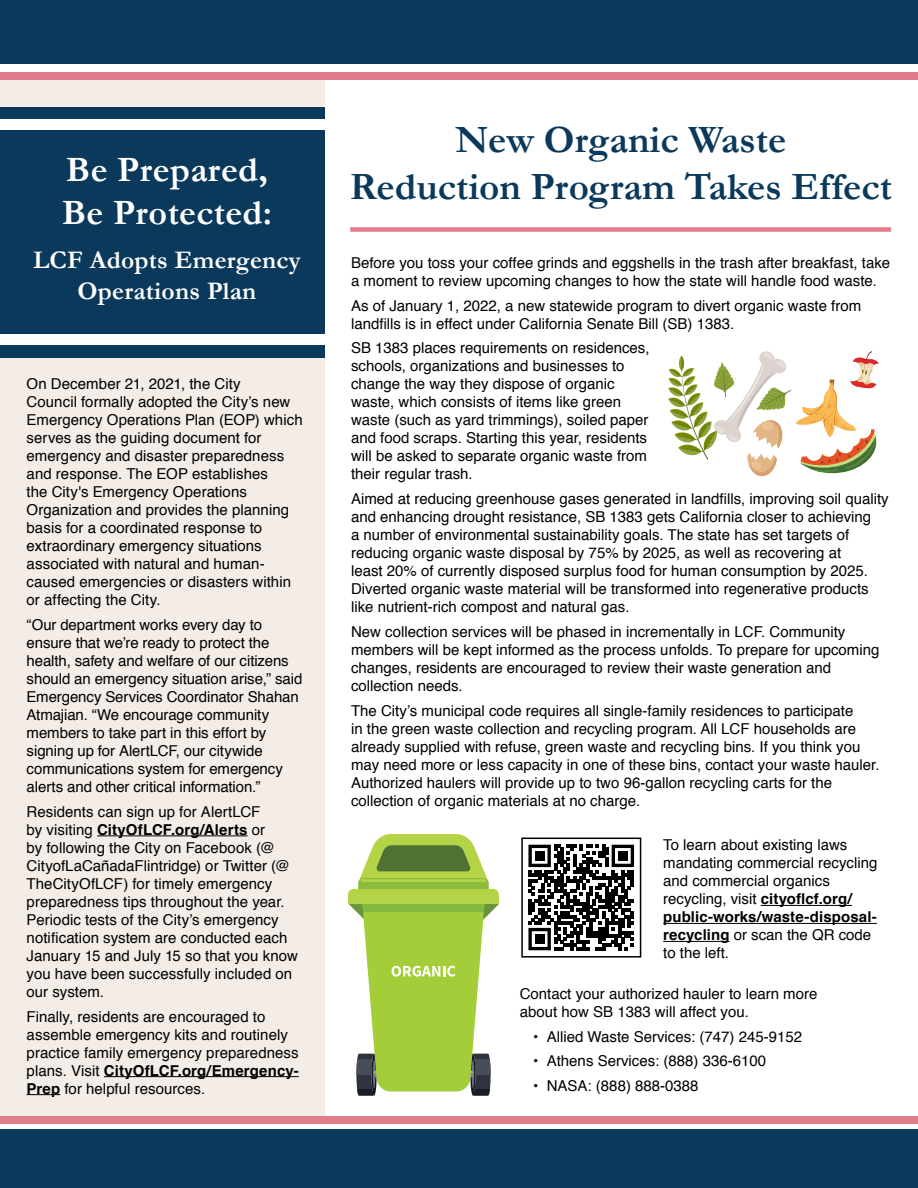
<style>
.page{position:relative;width:918px;height:1188px;background:#fff}
.page>*{position:absolute;margin:0;border:0;box-sizing:border-box;transform-origin:0 0}
.LCF_HEADER_New{font:700 39px/46.8px "Garamond";color:#0a395b;text-align:center}
.LCF_HEADER_New-2{font:700 36px/43.2px "Garamond";letter-spacing:.01em;color:#fff}
.LCF_HEADER_New-3{font:700 25.5px/30.6px "Garamond";letter-spacing:.01em;color:#fff;text-align:center}
.LCF_Body{font:15px/18px "Helvetica";color:#000}
.s1{font-weight:700}
</style>
<div class="page">
<div style="left:0;top:0;width:918px;height:64px;background:#0a395b"></div>
<div style="left:0;top:1129px;width:918px;height:59px;background:#0a395b"></div>
<div style="left:0;top:76px;width:325px;height:1041px;background:#f3ece7"></div>
<div style="left:0;top:1116px;width:918px;height:7px;background:#e17c8b"></div>
<div style="left:0;top:72px;width:918px;height:8px;background:#e17c8b"></div>
<svg style="left:348px;top:834px;width:151px;height:262px"></svg>
<svg style="left:668px;top:351px;width:210px;height:125px"></svg>
<div style="left:0;top:107px;width:324px;height:250px;background:#0a395b"></div>
<hr style="left:761px;top:905px;width:91px;height:1px;background:#000">
<hr style="left:663px;top:923px;width:214px;height:1px;background:#000">
<hr style="left:663px;top:941px;width:66px;height:1px;background:#000">
<div style="left:0;top:335px;width:325px;height:10px;background:#fff"></div>
<div style="left:0;top:119px;width:325px;height:11px;background:#fff"></div>
<hr style="left:97px;top:836px;width:151px;height:1px;background:#000">
<hr style="left:104px;top:1076px;width:195px;height:1px;background:#000">
<hr style="left:27px;top:1094px;width:33px;height:1px;background:#000">
<div style="left:350px;top:227px;width:541px;height:5px;background:#e17c8b"></div>
<svg style="left:528px;top:845px;width:106px;height:105px"></svg>
<div style="left:535px;top:851px;width:9px;height:10px;background:#000"></div>
<div style="left:618px;top:851px;width:10px;height:10px;background:#000"></div>
<div style="left:535px;top:934px;width:9px;height:10px;background:#000"></div>
<div style="left:521px;top:838px;width:120px;height:120px;border:2px solid #000"></div>
<p class="LCF_HEADER_New-2" style="left:62px;top:148px;width:212px">Be Prepared,<br>Be Protected:</p>
<p class="LCF_HEADER_New-3" style="left:33px;top:245px;width:269px">LCF Adopts Emergency<br>Operations Plan</p>
<p class="LCF_Body" style="left:27px;top:375px;width:278px">On December 21, 2021, the City<br>Council formally adopted the City’s new Emergency Operations Plan (EOP) which serves as the guiding document for emergency and disaster preparedness and response. The EOP establishes<br>the City's Emergency Operations Organization and provides the planning basis for a coordinated response to extraordinary emergency situations associated with natural and human&shy;caused emergencies or disasters within or affecting the City.</p>
<p class="LCF_Body" style="left:27px;top:616px;width:277px">“Our department works every day to ensure that we’re ready to protect the health, safety and welfare of our citizens should an emergency situation arise,” said Emergency Services Coordinator Shahan Atmajian. “We encourage community members to take part in this effort by signing up for AlertLCF, our citywide communications system for emergency alerts and other critical information.”</p>
<p class="LCF_Body" style="left:27px;top:803px;width:273px">Residents can sign up for AlertLCF<br>by visiting <span class="s1">CityOfLCF.org/Alerts</span> or<br>by following the City on Facebook (@ CityofLaCañadaFlintridge) or Twitter (@ TheCityOfLCF) for timely emergency preparedness tips throughout the year.<br>Periodic tests of the City’s emergency notification system are conducted each January 15 and July 15 so that you know you have been successfully included on our system.</p>
<p class="LCF_Body" style="left:27px;top:1008px;width:274px">Finally, residents are encouraged to assemble emergency kits and routinely practice family emergency preparedness plans. Visit <span class="s1">CityOfLCF.org/Emergency-Prep</span> for helpful resources.</p>
<p class="LCF_HEADER_New" style="left:350px;top:116px;width:544px">New Organic Waste<br>Reduction Program Takes Effect</p>
<p class="LCF_Body" style="left:351px;top:254px;width:541px">Before you toss your coffee grinds and eggshells in the trash after breakfast, take a moment to review upcoming changes to how the state will handle food waste.</p>
<p class="LCF_Body" style="left:351px;top:297px;width:512px">As of January 1, 2022, a new statewide program to divert organic waste from landfills is in effect under California Senate Bill (SB) 1383.</p>
<p class="LCF_Body" style="left:351px;top:339px;width:300px">SB 1383 places requirements on residences, schools, organizations and businesses to change the way they dispose of organic waste, which consists of items like green waste (such as yard trimmings), soiled paper and food scraps. Starting this year, residents will be asked to separate organic waste from their regular trash.</p>
<p class="LCF_Body" style="left:351px;top:490px;width:539px">Aimed at reducing greenhouse gases generated in landfills, improving soil quality and enhancing drought resistance, SB 1383 gets California closer to achieving<br>a number of environmental sustainability goals. The state has set targets of reducing organic waste disposal by 75% by 2025, as well as recovering at<br>least 20% of currently disposed surplus food for human consumption by 2025.<br>Diverted organic waste material will be transformed into regenerative products like nutrient-rich compost and natural gas.</p>
<p class="LCF_Body" style="left:351px;top:623px;width:530px">New collection services will be phased in incrementally in LCF. Community members will be kept informed as the process unfolds. To prepare for upcoming changes, residents are encouraged to review their waste generation and collection needs.</p>
<p class="LCF_Body" style="left:351px;top:702px;width:530px">The City’s municipal code requires all single-family residences to participate<br>in the green waste collection and recycling program. All LCF households are already supplied with refuse, green waste and recycling bins. If you think you may need more or less capacity in one of these bins, contact your waste hauler.<br>Authorized haulers will provide up to two 96-gallon recycling carts for the collection of organic materials at no charge.</p>
<p class="LCF_Body" style="left:663px;top:836px;width:216px">To learn about existing laws mandating commercial recycling and commercial organics recycling, visit <span class="s1">cityoflcf.org/ public-works/waste-disposal&shy;recycling</span> or scan the QR code to the left.</p>
<p class="LCF_Body" style="left:520px;top:985px;width:299px">Contact your authorized hauler to learn more about how SB 1383 will affect you.</p>
<p class="LCF_Body" style="left:533px;top:1028px;width:270px">• Allied Waste Services: (747) 245-9152</p>
<p class="LCF_Body" style="left:533px;top:1052px;width:234px">• Athens Services: (888) 336-6100</p>
<p class="LCF_Body" style="left:533px;top:1077px;width:167px">• NASA: (888) 888-0388</p>
</div>
